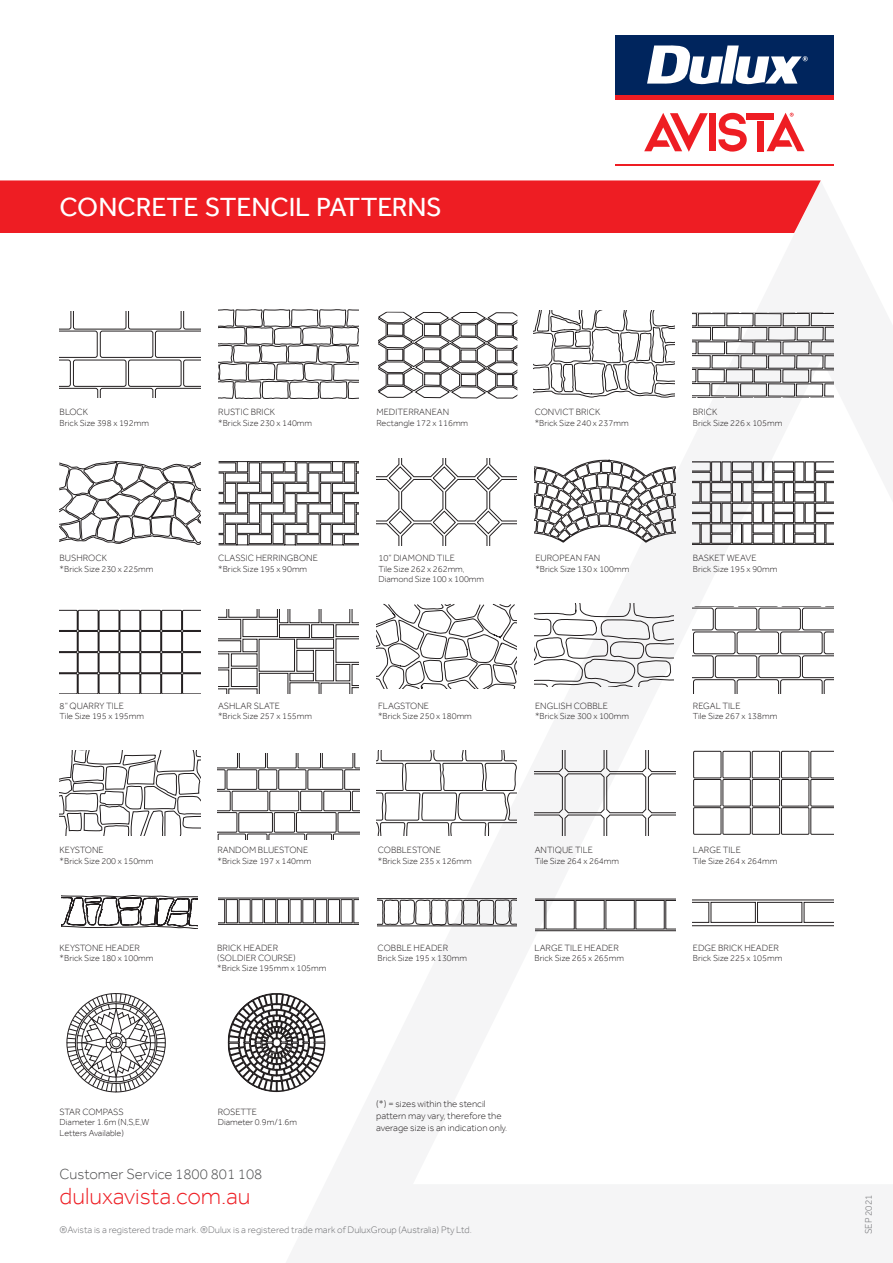
<style>
.page{position:relative;width:893px;height:1263px;background:#fff}
.page>*{position:absolute;margin:0;border:0;box-sizing:border-box;transform-origin:0 0}
.t1{font:27px "Effra";letter-spacing:-.01em;color:#fff}
.t2{font:300 24px "Effra";color:#ee1d23}
.t3{font:300 15px "Effra";color:#4b4c4d}
.t4{font:300 9.75px "Effra";color:#6c6d70}
.t5{font:300 9.75px/12px "Effra";color:#231f20}
.t6{font:300 9.3px/9.8px "Effra";color:#231f20}
.t7{font:300 9.3px "Effra";letter-spacing:-.02em;color:#231f20}
.t8{font:300 9px/10.5px "Effra";color:#231f20}
</style>
<div class="page">
<div style="left:0;top:180px;width:821px;height:53px;background:#ee1d23"></div>
<svg style="left:60px;top:311px;width:141px;height:87px"></svg>
<svg style="left:693px;top:312px;width:140px;height:85px"></svg>
<svg style="left:60px;top:461px;width:141px;height:84px"></svg>
<svg style="left:219px;top:461px;width:140px;height:84px"></svg>
<svg style="left:376px;top:459px;width:141px;height:86px"></svg>
<svg style="left:219px;top:309px;width:139px;height:90px"></svg>
<svg style="left:378px;top:312px;width:139px;height:87px"></svg>
<svg style="left:534px;top:310px;width:140px;height:88px"></svg>
<svg style="left:535px;top:460px;width:140px;height:82px"></svg>
<svg style="left:376px;top:604px;width:141px;height:84px"></svg>
<svg style="left:535px;top:603px;width:139px;height:83px"></svg>
<svg style="left:693px;top:607px;width:140px;height:87px"></svg>
<svg style="left:376px;top:750px;width:141px;height:86px"></svg>
<svg style="left:62px;top:895px;width:136px;height:34px"></svg>
<svg style="left:535px;top:750px;width:140px;height:86px"></svg>
<svg style="left:693px;top:751px;width:140px;height:84px"></svg>
<svg style="left:218px;top:754px;width:141px;height:86px"></svg>
<svg style="left:693px;top:461px;width:140px;height:83px"></svg>
<svg style="left:60px;top:610px;width:141px;height:84px"></svg>
<svg style="left:218px;top:610px;width:141px;height:84px"></svg>
<svg style="left:378px;top:898px;width:139px;height:28px"></svg>
<svg style="left:218px;top:897px;width:141px;height:28px"></svg>
<svg style="left:535px;top:898px;width:140px;height:33px"></svg>
<svg style="left:66px;top:993px;width:100px;height:99px"></svg>
<svg style="left:228px;top:993px;width:97px;height:99px"></svg>
<svg style="left:60px;top:751px;width:141px;height:84px"></svg>
<svg style="left:693px;top:899px;width:140px;height:27px"></svg>
<div style="left:709px;top:113px;width:7px;height:38px;background:#ee1d23"></div>
<svg style="left:718px;top:113px;width:29px;height:39px"></svg>
<svg style="left:644px;top:113px;width:64px;height:39px"></svg>
<div style="left:757px;top:121px;width:6px;height:30px;background:#ee1d23"></div>
<div style="left:746px;top:113px;width:28px;height:7px;background:#ee1d23"></div>
<svg style="left:767px;top:113px;width:38px;height:38px"></svg>
<div style="left:615px;top:35px;width:218px;height:61px;background:#00255d"></div>
<hr style="left:615px;top:96px;width:218px;height:4px;background:#ee1d23">
<hr style="left:615px;top:165px;width:218px;height:1px;background:#ee1d23">
<svg style="left:647px;top:45px;width:161px;height:39px"></svg>
<h1 class="t1" style="left:60px;top:192px;width:384px">CONCRETE STENCIL PATTERNS</h1>
<p class="t6" style="left:60px;top:407px;width:30px">BLOCK</p>
<p class="t8" style="left:60px;top:417px;width:91px">Brick Size 398 x 192mm</p>
<p class="t6" style="left:218px;top:407px;width:59px">RUSTIC BRICK</p>
<p class="t8" style="left:218px;top:417px;width:95px">*Brick Size 230 x 140mm</p>
<p class="t6" style="left:376px;top:407px;width:74px">MEDITERRANEAN</p>
<p class="t8" style="left:376px;top:417px;width:93px">Rectangle 172 x 116mm</p>
<p class="t6" style="left:535px;top:407px;width:67px">CONVICT BRICK</p>
<p class="t8" style="left:535px;top:417px;width:95px">*Brick Size 240 x 237mm</p>
<p class="t6" style="left:693px;top:407px;width:26px">BRICK</p>
<p class="t8" style="left:693px;top:417px;width:91px">Brick Size 226 x 105mm</p>
<p class="t6" style="left:60px;top:553px;width:49px">BUSHROCK</p>
<p class="t8" style="left:60px;top:563px;width:95px">*Brick Size 230 x 225mm</p>
<p class="t6" style="left:218px;top:553px;width:101px">CLASSIC HERRINGBONE</p>
<p class="t8" style="left:218px;top:563px;width:91px">*Brick Size 195 x 90mm</p>
<p class="t6" style="left:378px;top:553px;width:78px">10” DIAMOND TILE</p>
<p class="t8" style="left:378px;top:563px;width:107px">Tile Size 262 x 262mm,<br>Diamond Size 100 x 100mm</p>
<p class="t6" style="left:535px;top:553px;width:67px">EUROPEAN FAN</p>
<p class="t8" style="left:535px;top:563px;width:95px">*Brick Size 130 x 100mm</p>
<p class="t6" style="left:693px;top:553px;width:65px">BASKET WEAVE</p>
<p class="t8" style="left:693px;top:563px;width:86px">Brick Size 195 x 90mm</p>
<p class="t6" style="left:60px;top:701px;width:66px">8” QUARRY TILE</p>
<p class="t8" style="left:60px;top:711px;width:86px">Tile Size 195 x 195mm</p>
<p class="t6" style="left:218px;top:701px;width:63px">ASHLAR SLATE</p>
<p class="t8" style="left:218px;top:711px;width:95px">*Brick Size 257 x 155mm</p>
<p class="t6" style="left:378px;top:701px;width:53px">FLAGSTONE</p>
<p class="t8" style="left:378px;top:711px;width:95px">*Brick Size 250 x 180mm</p>
<p class="t6" style="left:535px;top:701px;width:75px">ENGLISH COBBLE</p>
<p class="t8" style="left:535px;top:711px;width:95px">*Brick Size 300 x 100mm</p>
<p class="t6" style="left:693px;top:701px;width:49px">REGAL TILE</p>
<p class="t8" style="left:693px;top:711px;width:86px">Tile Size 267 x 138mm</p>
<p class="t6" style="left:60px;top:845px;width:46px">KEYSTONE</p>
<p class="t8" style="left:60px;top:856px;width:95px">*Brick Size 200 x 150mm</p>
<p class="t6" style="left:218px;top:845px;width:92px">RANDOM BLUESTONE</p>
<p class="t8" style="left:218px;top:856px;width:95px">*Brick Size 197 x 140mm</p>
<p class="t6" style="left:378px;top:845px;width:65px">COBBLESTONE</p>
<p class="t8" style="left:378px;top:856px;width:95px">*Brick Size 235 x 126mm</p>
<p class="t6" style="left:535px;top:845px;width:60px">ANTIQUE TILE</p>
<p class="t8" style="left:535px;top:856px;width:86px">Tile Size 264 x 264mm</p>
<p class="t6" style="left:693px;top:845px;width:49px">LARGE TILE</p>
<p class="t8" style="left:693px;top:856px;width:86px">Tile Size 264 x 264mm</p>
<p class="t6" style="left:60px;top:943px;width:82px">KEYSTONE HEADER</p>
<p class="t8" style="left:60px;top:953px;width:95px">*Brick Size 180 x 100mm</p>
<p class="t6" style="left:217px;top:943px;width:80px">BRICK HEADER (SOLDIER COURSE)</p>
<p class="t8" style="left:217px;top:963px;width:111px">*Brick Size 195mm x 105mm</p>
<p class="t6" style="left:378px;top:943px;width:72px">COBBLE HEADER</p>
<p class="t8" style="left:378px;top:953px;width:91px">Brick Size 195 x 130mm</p>
<p class="t6" style="left:535px;top:943px;width:86px">LARGE TILE HEADER</p>
<p class="t8" style="left:535px;top:953px;width:91px">Brick Size 265 x 265mm</p>
<p class="t6" style="left:693px;top:943px;width:88px">EDGE BRICK HEADER</p>
<p class="t8" style="left:693px;top:953px;width:91px">Brick Size 225 x 105mm</p>
<p class="t7" style="left:60px;top:1106px;width:66px">STAR COMPASS</p>
<p class="t8" style="left:60px;top:1117px;width:91px">Diameter 1.6m (N,S,E,W<br>Letters Available)</p>
<p class="t6" style="left:218px;top:1106px;width:41px">ROSETTE</p>
<p class="t8" style="left:218px;top:1117px;width:81px">Diameter 0.9m/1.6m</p>
<p class="t5" style="left:376px;top:1098px;width:133px">(*) = sizes within the stencil pattern may vary, therefore the average size is an indication only.</p>
<h3 class="t3" style="left:60px;top:1165px;width:204px">Customer Service 1800 801 108</h3>
<h2 class="t2" style="left:60px;top:1182px;width:193px">duluxavista.com.au</h2>
<p class="t4" style="left:60px;top:1224px;width:414px">®Avista is a registered trade mark. ®Dulux is a registered trade mark of DuluxGroup (Australia) Pty Ltd.</p>
<p class="t4" style="left:863px;top:1234px;width:41px;rotate:-90deg">SEP 2021</p>
</div>
